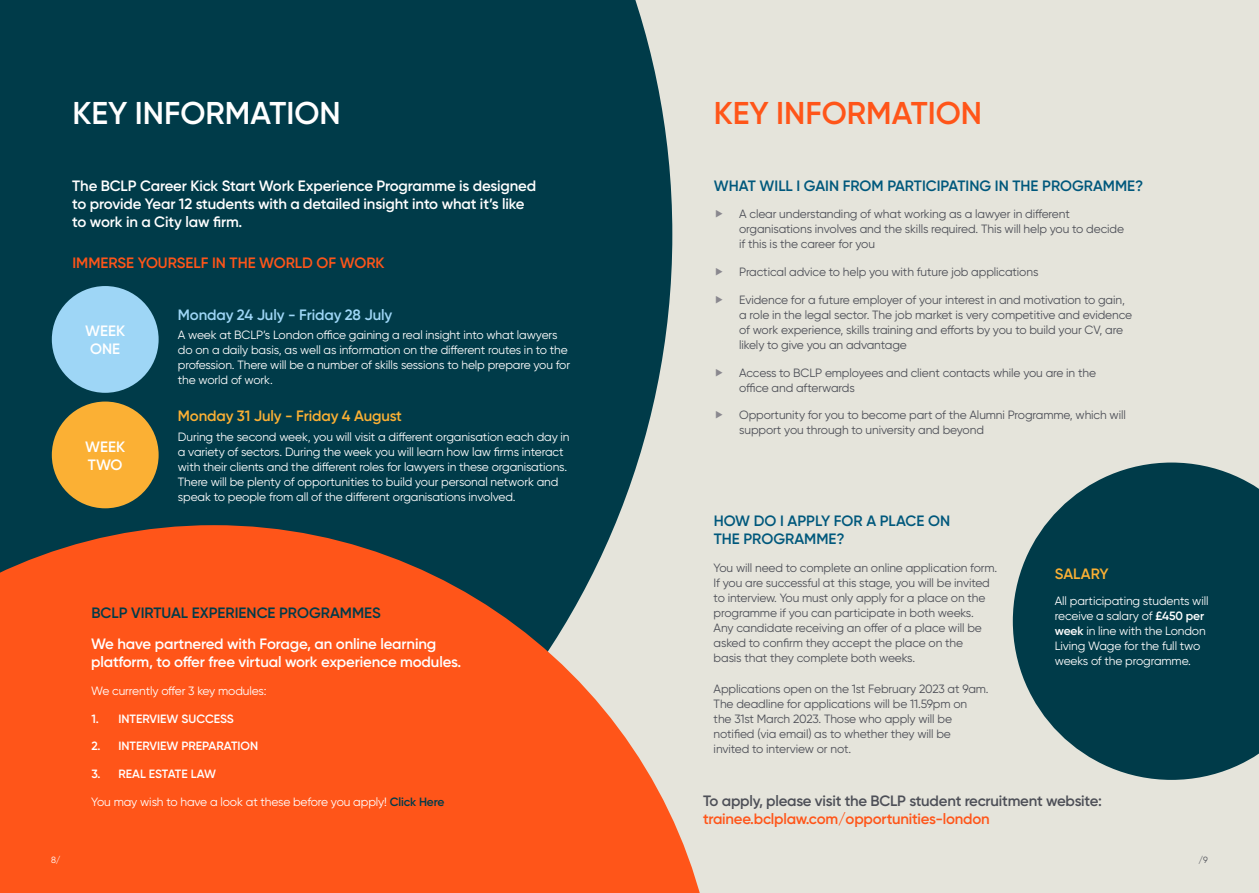
<style>
.page{position:relative;width:1259px;height:893px;background:#fff}
.page>*{position:absolute;margin:0;border:0;box-sizing:border-box;transform-origin:0 0}
.t1{font:600 31.5px "Gilroy";color:#fff}
.t2{font:600 31.5px "Gilroy";color:#ff5519}
.t3{font:600 15px/18px "Gilroy";letter-spacing:-.01em;color:#fff}
.t4{font:600 15px/18px "Gilroy";letter-spacing:-.015em;color:#4d4f57}
.t5{font:600 15px/18px "Gilroy";color:#00587c}
.t6{font:600 15px "Gilroy";letter-spacing:-.01em;color:#fbb034}
.t7{font:600 15px "Gilroy";color:#ff5519}
.t8{font:600 15px "Gilroy";color:#003b49}
.t9{font:600 15px "Gilroy";letter-spacing:-.01em;color:#9ed6f6}
.t10{font:12px/15px "Gilroy";letter-spacing:-.01em;color:#4d4f57}
.t11{font:12px/15px "Gilroy";letter-spacing:-.01em;color:#fff}
.t12{font:600 12px "Gilroy";color:#fff}
.t13{font:9px "Gilroy";color:#fff}
.t14{font:9px "Gilroy";color:#4d4f57}
.s1{font-weight:600;color:#003b49}
.s2{font-weight:600}
.s3{color:#ff5519}
</style>
<div class="page">
<div style="left:445px;top:0;width:814px;height:893px;background:#e5e4db"></div>
<div style="left:0;top:0;width:672px;height:525px;background:#003b49"></div>
<svg style="left:0;top:525px;width:700px;height:368px;background:#e76232"></svg>
<svg style="left:1012px;top:463px;width:247px;height:317px;fill:#003b49"></svg>
<div style="left:52px;top:286px;width:107px;height:107px;background:#9ed6f6;border-radius:50%"></div>
<div style="left:52px;top:402px;width:107px;height:106px;background:#fbb034;border-radius:50%"></div>
<p class="t1" style="left:72px;top:94px;width:270px">KEY INFORMATION</p>
<p class="t2" style="left:714px;top:94px;width:270px">KEY INFORMATION</p>
<p class="t3" style="left:72px;top:176px;width:465px">The BCLP Career Kick Start Work Experience Programme is designed to provide Year 12 students with a detailed insight into what it’s like to work in a City law firm.</p>
<p class="t7" style="left:72px;top:253px;width:314px">IMMERSE YOURSELF IN THE WORLD OF WORK</p>
<p class="t3" style="left:85px;top:322px;width:41px;text-align:center">WEEK<br>ONE</p>
<p class="t3" style="left:85px;top:438px;width:41px">WEEK<br>TWO</p>
<p class="t9" style="left:178px;top:305px;width:216px">Monday 24 July - Friday 28 July</p>
<p class="t11" style="left:178px;top:327px;width:394px">A week at BCLP’s London office gaining a real insight into what lawyers do on a daily basis, as well as information on the different routes in to the profession. There will be a number of skills sessions to help prepare you for the world of work.</p>
<p class="t6" style="left:178px;top:407px;width:226px">Monday 31 July - Friday 4 August</p>
<p class="t11" style="left:178px;top:429px;width:393px">During the second week, you will visit a different organisation each day in a variety of sectors. During the week you will learn how law firms interact with their clients and the different roles for lawyers in these organisations.<br>There will be plenty of opportunities to build your personal network and speak to people from all of the different organisations involved.</p>
<p class="t8" style="left:91px;top:604px;width:291px">BCLP VIRTUAL EXPERIENCE PROGRAMMES</p>
<p class="t3" style="left:91px;top:635px;width:372px">We have partnered with Forage, an online learning platform, to offer free virtual work experience modules.</p>
<p class="t11" style="left:91px;top:683px;width:177px">We currently offer 3 key modules:</p>
<p class="t12" style="left:91px;top:711px;width:144px">1. INTERVIEW SUCCESS</p>
<p class="t12" style="left:91px;top:739px;width:168px">2. INTERVIEW PREPARATION</p>
<p class="t12" style="left:91px;top:766px;width:126px">3. REAL ESTATE LAW</p>
<p class="t11" style="left:91px;top:794px;width:355px">You may wish to have a look at these before you apply! <span class="s1">Click Here</span></p>
<p class="t5" style="left:713px;top:176px;width:431px">WHAT WILL I GAIN FROM PARTICIPATING IN THE PROGRAMME?</p>
<p class="t10" style="left:739px;top:207px;width:386px">A clear understanding of what working as a lawyer in different organisations involves and the skills required. This will help you to decide if this is the career for you</p>
<p class="t10" style="left:739px;top:264px;width:301px">Practical advice to help you with future job applications</p>
<p class="t10" style="left:739px;top:292px;width:394px">Evidence for a future employer of your interest in and motivation to gain, a role in the legal sector. The job market is very competitive and evidence of work experience, skills training and efforts by you to build your CV, are likely to give you an advantage</p>
<p class="t10" style="left:739px;top:365px;width:358px">Access to BCLP employees and client contacts while you are in the office and afterwards</p>
<p class="t10" style="left:739px;top:408px;width:388px">Opportunity for you to become part of the Alumni Programme, which will support you through to university and beyond</p>
<p class="t5" style="left:713px;top:512px;width:238px">HOW DO I APPLY FOR A PLACE ON<br>THE PROGRAMME?</p>
<p class="t10" style="left:713px;top:560px;width:285px">You will need to complete an online application form.<br>If you are successful at this stage, you will be invited to interview. You must only apply for a place on the programme if you can participate in both weeks.<br>Any candidate receiving an offer of a place will be asked to confirm they accept the place on the<br>basis that they complete both weeks.</p>
<p class="t10" style="left:713px;top:681px;width:276px">Applications open on the 1st February 2023 at 9am.<br>The deadline for applications will be 11.59pm on<br>the 31st March 2023. Those who apply will be notified (via email) as to whether they will be invited to interview or not.</p>
<p class="t6" style="left:1055px;top:564px;width:55px">SALARY</p>
<p class="t11" style="left:1054px;top:593px;width:155px">All participating students will receive a salary of <span class="s2">£450 per week</span> in line with the London<br>Living Wage for the full two weeks of the programme.</p>
<p class="t4" style="left:703px;top:792px;width:400px">To apply, please visit the BCLP student recruitment website: <span class="s3">trainee.bclplaw.com/opportunities-london</span></p>
<p class="t13" style="left:51px;top:854px;width:11px">8/</p>
<p class="t14" style="left:1198px;top:854px;width:11px">/9</p>
</div>
